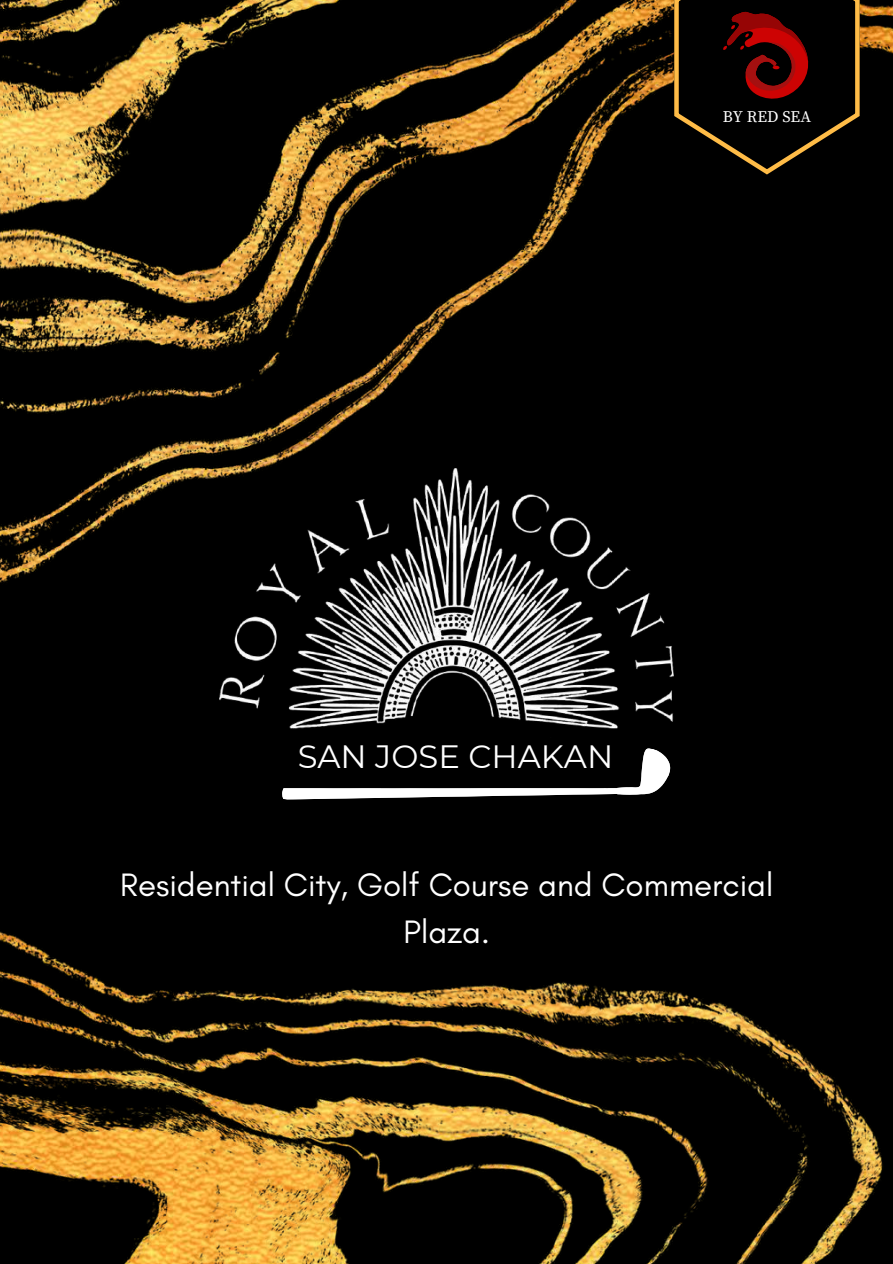
<style>
.page{position:relative;width:893px;height:1264px;background:#fff}
.page>*{position:absolute;margin:0;border:0;box-sizing:border-box;transform-origin:0 0}
.t1{font:33px/46.2px "Glacial Indifference";color:#fff;text-align:center}
.t2{font:32.25px "Montserrat";color:#fff}
.t3{font:16.05px "Source Serif Pro";color:#fff}
</style>
<div class="page">
<img style="left:0;top:0;width:892px;height:1263px">
<svg style="left:674px;top:0;width:185px;height:174px"></svg>
<svg style="left:280px;top:666px;width:394px;height:220px;fill:#000"></svg>
<p class="t3" style="left:722px;top:107px;width:90px">BY RED SEA</p>
<p class="t2" style="left:297px;top:736px;width:317px">SAN JOSE CHAKAN</p>
<p class="t1" style="left:120px;top:861px;width:654px">Residential City, Golf Course and Commercial<br>Plaza.</p>
</div>
